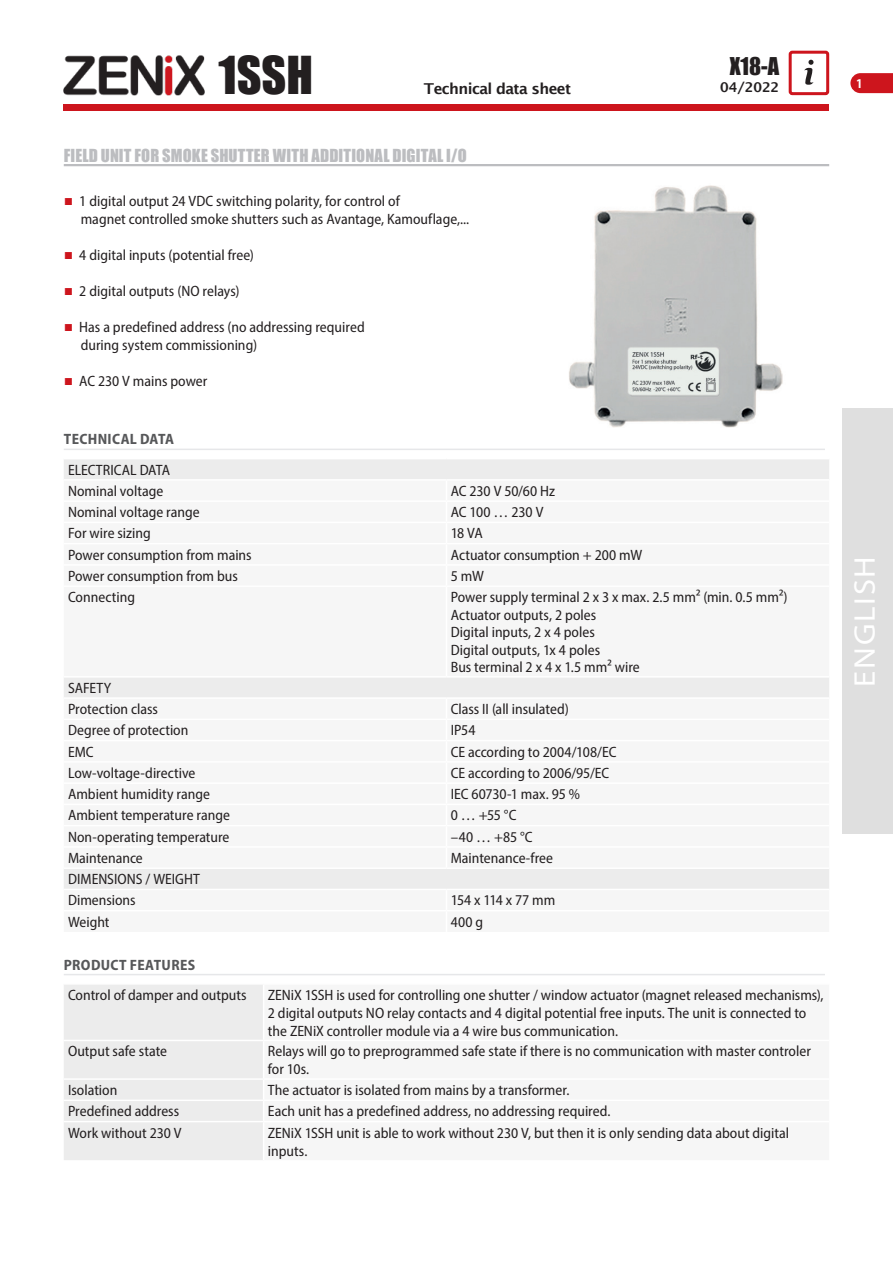
<style>
.page{position:relative;width:893px;height:1263px;background:#fff}
.page>*{position:absolute;margin:0;border:0;box-sizing:border-box;transform-origin:0 0}
.t1{font:48px "Impact";color:#231f20}
.t2{font:semi-expanded 30px "Myriad Pro";letter-spacing:.055em;color:#fff}
.t3{font:22.5px "Impact";color:#231f20}
.Titel{font:16.5px "Impact";letter-spacing:.01em;color:#bcbdc0}
.Tekst{font:semi-condensed 15px/18px "Myriad Pro";color:#231f20}
.SubTitel{font:700 semi-condensed 15px "Myriad Pro";letter-spacing:.02em;color:#57585a}
.t4{font:600 15px "Lucida Sans";letter-spacing:-.04em;color:#231f20}
.Tekst-2{font:semi-condensed 15px "Myriad Pro";letter-spacing:-.025em;color:#231f20}
.t5{font:600 13.5px "Lucida Sans";color:#231f20}
.t6{font:700 condensed 13.5px "Myriad Pro";color:#fff}
.s1{font-family:"Lucida Sans Unicode";font-stretch:normal;font-size:12px;color:#cd151d}
</style>
<div class="page">
<div style="left:64px;top:104px;width:765px;height:7px;background:#cd151d"></div>
<svg style="left:850px;top:73px;width:43px;height:20px"></svg>
<svg style="left:804px;top:60px;width:10px;height:25px"></svg>
<div style="left:789px;top:51px;width:40px;height:44px;border:3px solid #cd151d;border-radius:2px"></div>
<img style="left:63px;top:55px;width:142px;height:41px">
<img style="left:569px;top:185px;width:214px;height:243px">
<div style="left:842px;top:409px;width:51px;height:425px;background:#dfdfdf"></div>
<hr style="left:64px;top:164px;width:765px;height:2px;background:#bcbdc0">
<div style="left:64px;top:459px;width:765px;height:20px;background:#ececec"></div>
<svg style="left:64px;top:678px;width:765px;height:211px;fill:#f6f6f6"></svg>
<hr style="left:64px;top:697px;width:382px;height:2px;background:#fff">
<hr style="left:446px;top:697px;width:383px;height:2px;background:#fff">
<hr style="left:64px;top:719px;width:382px;height:1px;background:#fff">
<hr style="left:446px;top:719px;width:383px;height:1px;background:#fff">
<hr style="left:64px;top:740px;width:382px;height:1px;background:#fff">
<hr style="left:446px;top:740px;width:383px;height:1px;background:#fff">
<hr style="left:64px;top:761px;width:382px;height:2px;background:#fff">
<hr style="left:446px;top:761px;width:383px;height:2px;background:#fff">
<hr style="left:64px;top:782px;width:382px;height:2px;background:#fff">
<hr style="left:446px;top:782px;width:383px;height:2px;background:#fff">
<hr style="left:64px;top:804px;width:382px;height:1px;background:#fff">
<hr style="left:446px;top:804px;width:383px;height:1px;background:#fff">
<hr style="left:64px;top:825px;width:382px;height:1px;background:#fff">
<hr style="left:446px;top:825px;width:383px;height:1px;background:#fff">
<hr style="left:64px;top:846px;width:382px;height:2px;background:#fff">
<hr style="left:446px;top:846px;width:383px;height:2px;background:#fff">
<svg style="left:446px;top:699px;width:1px;height:168px"></svg>
<hr style="left:64px;top:867px;width:382px;height:2px;background:#fff">
<hr style="left:446px;top:867px;width:383px;height:2px;background:#fff">
<hr style="left:64px;top:449px;width:761px;height:1px;background:#e6e7e9">
<div style="left:64px;top:985px;width:199px;height:175px;background:#ececec"></div>
<hr style="left:64px;top:1121px;width:200px;height:1px;background:#fff">
<hr style="left:64px;top:974px;width:761px;height:1px;background:#e6e7e9">
<h1 class="t1" style="left:218px;top:38px;width:96px">1SSH</h1>
<p class="t4" style="left:424px;top:80px;width:149px">Technical data sheet</p>
<p class="Titel" style="left:64px;top:143px;width:404px">FIELD UNIT FOR SMOKE SHUTTER WITH ADDITIONAL DIGITAL I/O</p>
<p class="Tekst" style="left:81px;top:192px;width:390px;text-indent:-17px"><span class="s1">∎</span> 1 digital output 24 VDC switching polarity, for control of<br>magnet controlled smoke shutters such as Avantage, Kamouflage,...</p>
<p class="Tekst" style="left:64px;top:246px;width:192px"><span class="s1">∎</span> 4 digital inputs (potential free)</p>
<p class="Tekst" style="left:64px;top:282px;width:177px"><span class="s1">∎</span> 2 digital outputs (NO relays)</p>
<p class="Tekst" style="left:81px;top:318px;width:285px;text-indent:-17px"><span class="s1">∎</span> Has a predefined address (no addressing required during system commissioning)</p>
<p class="Tekst" style="left:64px;top:372px;width:145px"><span class="s1">∎</span> AC 230 V mains power</p>
<h3 class="t3" style="left:730px;top:49px;width:51px">X18-A</h3>
<p class="t5" style="left:720px;top:80px;width:61px">04/2022</p>
<p class="t6" style="left:856px;top:75px;width:7px">1</p>
<p class="SubTitel" style="left:64px;top:430px;width:112px">TECHNICAL DATA</p>
<p class="Tekst" style="left:68px;top:460px;width:104px">ELECTRICAL DATA</p>
<p class="Tekst" style="left:68px;top:482px;width:97px">Nominal voltage</p>
<p class="Tekst" style="left:451px;top:482px;width:106px">AC 230 V 50/60 Hz</p>
<p class="Tekst" style="left:68px;top:503px;width:133px">Nominal voltage range</p>
<p class="Tekst" style="left:451px;top:503px;width:94px">AC 100 … 230 V</p>
<p class="Tekst" style="left:68px;top:524px;width:84px">For wire sizing</p>
<p class="Tekst" style="left:451px;top:524px;width:34px">18 VA</p>
<p class="Tekst" style="left:68px;top:545px;width:185px">Power consumption from mains</p>
<p class="Tekst" style="left:451px;top:545px;width:193px">Actuator consumption + 200 mW</p>
<p class="Tekst" style="left:68px;top:567px;width:171px">Power consumption from bus</p>
<p class="Tekst" style="left:451px;top:567px;width:35px">5 mW</p>
<p class="Tekst" style="left:68px;top:588px;width:69px">Connecting</p>
<p class="Tekst" style="left:451px;top:588px;width:338px">Power supply terminal 2 x 3 x max. 2.5 mm² (min. 0.5 mm²)</p>
<p class="Tekst" style="left:451px;top:605px;width:147px">Actuator outputs, 2 poles</p>
<p class="Tekst" style="left:451px;top:623px;width:146px">Digital inputs, 2 x 4 poles</p>
<p class="Tekst" style="left:451px;top:640px;width:151px">Digital outputs, 1x 4 poles</p>
<p class="Tekst" style="left:451px;top:658px;width:191px">Bus terminal 2 x 4 x 1.5 mm² wire</p>
<p class="Tekst" style="left:68px;top:678px;width:45px">SAFETY</p>
<p class="Tekst" style="left:68px;top:700px;width:92px">Protection class</p>
<p class="Tekst" style="left:451px;top:700px;width:120px">Class II (all insulated)</p>
<p class="Tekst" style="left:68px;top:721px;width:122px">Degree of protection</p>
<p class="Tekst" style="left:451px;top:721px;width:26px">IP54</p>
<p class="Tekst" style="left:68px;top:742px;width:27px">EMC</p>
<p class="Tekst" style="left:451px;top:742px;width:167px">CE according to 2004/108/EC</p>
<p class="Tekst" style="left:68px;top:763px;width:129px">Low-voltage-directive</p>
<p class="Tekst" style="left:451px;top:763px;width:160px">CE according to 2006/95/EC</p>
<p class="Tekst" style="left:68px;top:785px;width:144px">Ambient humidity range</p>
<p class="Tekst" style="left:451px;top:785px;width:131px">IEC 60730-1 max. 95 %</p>
<p class="Tekst" style="left:68px;top:806px;width:164px">Ambient temperature range</p>
<p class="Tekst" style="left:451px;top:806px;width:67px">0 … +55 °C</p>
<p class="Tekst" style="left:68px;top:827px;width:163px">Non-operating temperature</p>
<p class="Tekst" style="left:451px;top:827px;width:83px">–40 … +85 °C</p>
<p class="Tekst" style="left:68px;top:849px;width:76px">Maintenance</p>
<p class="Tekst" style="left:451px;top:849px;width:104px">Maintenance-free</p>
<p class="Tekst" style="left:68px;top:870px;width:133px">DIMENSIONS / WEIGHT</p>
<p class="Tekst" style="left:68px;top:891px;width:69px">Dimensions</p>
<p class="Tekst-2" style="left:451px;top:891px;width:106px">154 x 114 x 77 mm</p>
<p class="Tekst" style="left:68px;top:912px;width:43px">Weight</p>
<p class="Tekst" style="left:451px;top:912px;width:34px">400 g</p>
<p class="SubTitel" style="left:64px;top:955px;width:133px">PRODUCT FEATURES</p>
<p class="Tekst" style="left:68px;top:985px;width:180px">Control of damper and outputs</p>
<p class="Tekst" style="left:268px;top:985px;width:557px">ZENiX 1SSH is used for controlling one shutter / window actuator (magnet released mechanisms),<br>2 digital outputs NO relay contacts and 4 digital potential free inputs. The unit is connected to the ZENiX controller module via a 4 wire bus communication.</p>
<p class="Tekst" style="left:68px;top:1042px;width:101px">Output safe state</p>
<p class="Tekst" style="left:268px;top:1042px;width:545px">Relays will go to preprogrammed safe state if there is no communication with master controler for 10s.</p>
<p class="Tekst" style="left:68px;top:1081px;width:51px">Isolation</p>
<p class="Tekst" style="left:268px;top:1081px;width:303px">The actuator is isolated from mains by a transformer.</p>
<p class="Tekst" style="left:68px;top:1102px;width:113px">Predefined address</p>
<p class="Tekst" style="left:268px;top:1102px;width:344px">Each unit has a predefined address, no addressing required.</p>
<p class="Tekst" style="left:68px;top:1123px;width:115px">Work without 230 V</p>
<p class="Tekst" style="left:268px;top:1123px;width:523px">ZENiX 1SSH unit is able to work without 230 V, but then it is only sending data about digital inputs.</p>
<h2 class="t2" style="left:846px;top:686px;width:132px;rotate:-90deg">ENGLISH</h2>
</div>
